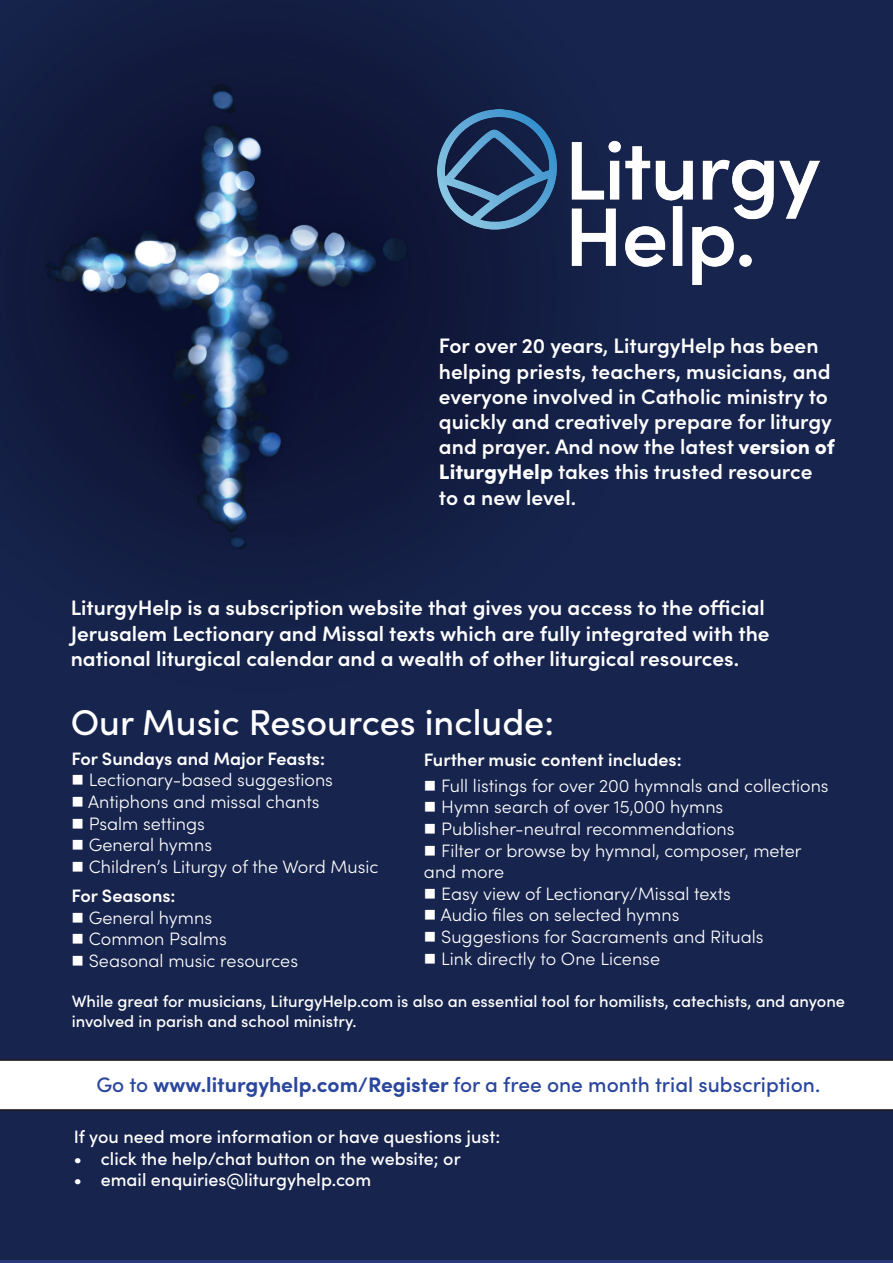
<style>
.page{position:relative;width:893px;height:1263px;background:#fff}
.page>*{position:absolute;margin:0;border:0;box-sizing:border-box;transform-origin:0 0}
.t1{font:500 36px "Sofia Pro";color:#fff}
.t2{font:600 21px/25.2px "Sofia Pro";color:#fff}
.t3{font:500 21px "Sofia Pro";color:#2a469d}
.t4{font:300 18px/21.6px "Sofia Pro";color:#fff}
.t5{font:500 18px "Sofia Pro";color:#fff}
.t6{font:600 18px "Sofia Pro";color:#fff}
.t7{font:500 16.5px/19.8px "Sofia Pro";color:#fff}
.s1{font-weight:900}
.s2{font-weight:700}
</style>
<div class="page">
<div style="left:0;top:960px;width:893px;height:300px;background:#17244d"></div>
<img style="left:0;top:0;width:893px;height:960px">
<svg style="left:0;top:1059px;width:893px;height:52px"></svg>
<img style="left:437px;top:110px;width:382px;height:175px">
<p class="t2" style="left:439px;top:332px;width:397px">For over 20 years, LiturgyHelp has been helping priests, teachers, musicians, and everyone involved in Catholic ministry to quickly and creatively prepare for liturgy and prayer. And now the latest <span class="s1">version of LiturgyHelp</span> takes this trusted resource to a new level.</p>
<p class="t2" style="left:71px;top:594px;width:700px">LiturgyHelp is a subscription website that gives you access to the official<br>Jerusalem Lectionary and Missal texts which are fully integrated with the national liturgical calendar and a wealth of other liturgical resources.</p>
<p class="t1" style="left:71px;top:695px;width:485px">Our Music Resources include:</p>
<p class="t6" style="left:424px;top:746px;width:259px">Further music content includes:</p>
<p class="t4" style="left:424px;top:774px;width:406px">■ Full listings for over 200 hymnals and collections</p>
<p class="t4" style="left:424px;top:795px;width:301px">■ Hymn search of over 15,000 hymns</p>
<p class="t4" style="left:424px;top:817px;width:312px">■ Publisher-neutral recommendations</p>
<p class="t4" style="left:424px;top:838px;width:379px">■ Filter or browse by hymnal, composer, meter and more</p>
<p class="t4" style="left:424px;top:882px;width:308px">■ Easy view of Lectionary/Missal texts</p>
<p class="t4" style="left:424px;top:903px;width:257px">■ Audio files on selected hymns</p>
<p class="t4" style="left:424px;top:925px;width:341px">■ Suggestions for Sacraments and Rituals</p>
<p class="t4" style="left:424px;top:946px;width:238px">■ Link directly to One License</p>
<p class="t7" style="left:72px;top:991px;width:775px">While great for musicians, LiturgyHelp.com is also an essential tool for homilists, catechists, and anyone involved in parish and school ministry.</p>
<p class="t6" style="left:71px;top:745px;width:255px">For Sundays and Major Feasts:</p>
<p class="t4" style="left:71px;top:768px;width:263px">■ Lectionary-based suggestions</p>
<p class="t4" style="left:71px;top:790px;width:249px">■ Antiphons and missal chants</p>
<p class="t4" style="left:71px;top:811px;width:135px">■ Psalm settings</p>
<p class="t4" style="left:71px;top:833px;width:142px">■ General hymns</p>
<p class="t4" style="left:71px;top:855px;width:309px">■ Children’s Liturgy of the Word Music</p>
<p class="t6" style="left:71px;top:882px;width:106px">For Seasons:</p>
<p class="t4" style="left:71px;top:905px;width:142px">■ General hymns</p>
<p class="t4" style="left:71px;top:927px;width:157px">■ Common Psalms</p>
<p class="t4" style="left:71px;top:949px;width:228px">■ Seasonal music resources</p>
<p class="t3" style="left:96px;top:1069px;width:725px">Go to <span class="s2">www.liturgyhelp.com/Register</span> for a free one month trial subscription.</p>
<p class="t5" style="left:74px;top:1123px;width:428px">If you need more information or have questions just:</p>
<p class="t5" style="left:74px;top:1145px;width:388px">• click the help/chat button on the website; or</p>
<p class="t5" style="left:74px;top:1167px;width:299px">• email enquiries@liturgyhelp.com</p>
</div>
